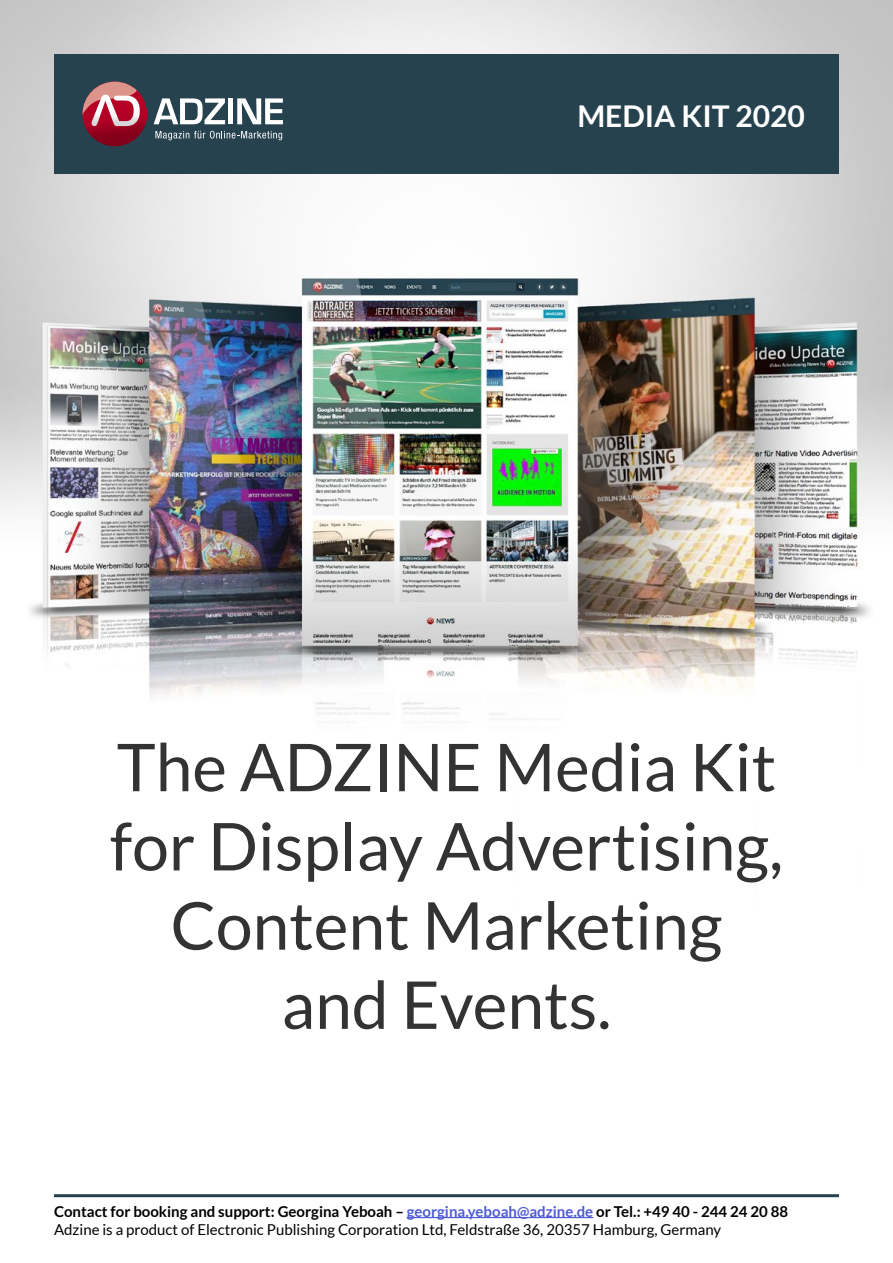
<style>
.page{position:relative;width:893px;height:1263px;background:#fff}
.page>*{position:absolute;margin:0;border:0;box-sizing:border-box;transform-origin:0 0}
.t1{font:66px/79.2px "Lato";color:#333;text-align:center}
.t2{font:700 30px "Lato";color:#fff}
.t3{font:15px/18px "Lato";color:#000}
.s1{font-weight:700}
.s2{font-weight:700;color:#4f5cd6}
</style>
<div class="page">
<hr style="left:54px;top:1194px;width:785px;height:3px;background:#26424e">
<hr style="left:407px;top:1217px;width:186px;height:1px;background:#4f5cd6">
<img style="left:0;top:0;width:893px;height:723px">
<div style="left:54px;top:54px;width:785px;height:120px;background:#26424e"></div>
<svg style="left:82px;top:82px;width:65px;height:64px"></svg>
<svg style="left:82px;top:82px;width:58px;height:44px;background:#bb6a77"></svg>
<svg style="left:154px;top:98px;width:71px;height:26px"></svg>
<div style="left:228px;top:98px;width:5px;height:26px;background:#fff"></div>
<svg style="left:237px;top:98px;width:46px;height:26px"></svg>
<svg style="left:155px;top:131px;width:127px;height:9px"></svg>
<p class="t2" style="left:577px;top:99px;width:229px">MEDIA KIT 2020</p>
<p class="t1" style="left:110px;top:727px;width:675px">The ADZINE Media Kit for Display Advertising,<br>Content Marketing</p>
<p class="t1" style="left:282px;top:965px;width:331px">and Events.</p>
<p class="t3" style="left:54px;top:1202px;width:736px"><span class="s1">Contact for booking and support: Georgina Yeboah –</span> <span class="s2">georgina.yeboah@adzine.de</span> <span class="s1">or Tel.: +49 40 - 244 24 20 88<br></span>Adzine is a product of Electronic Publishing Corporation Ltd, Feldstraße 36, 20357 Hamburg, Germany</p>
</div>
